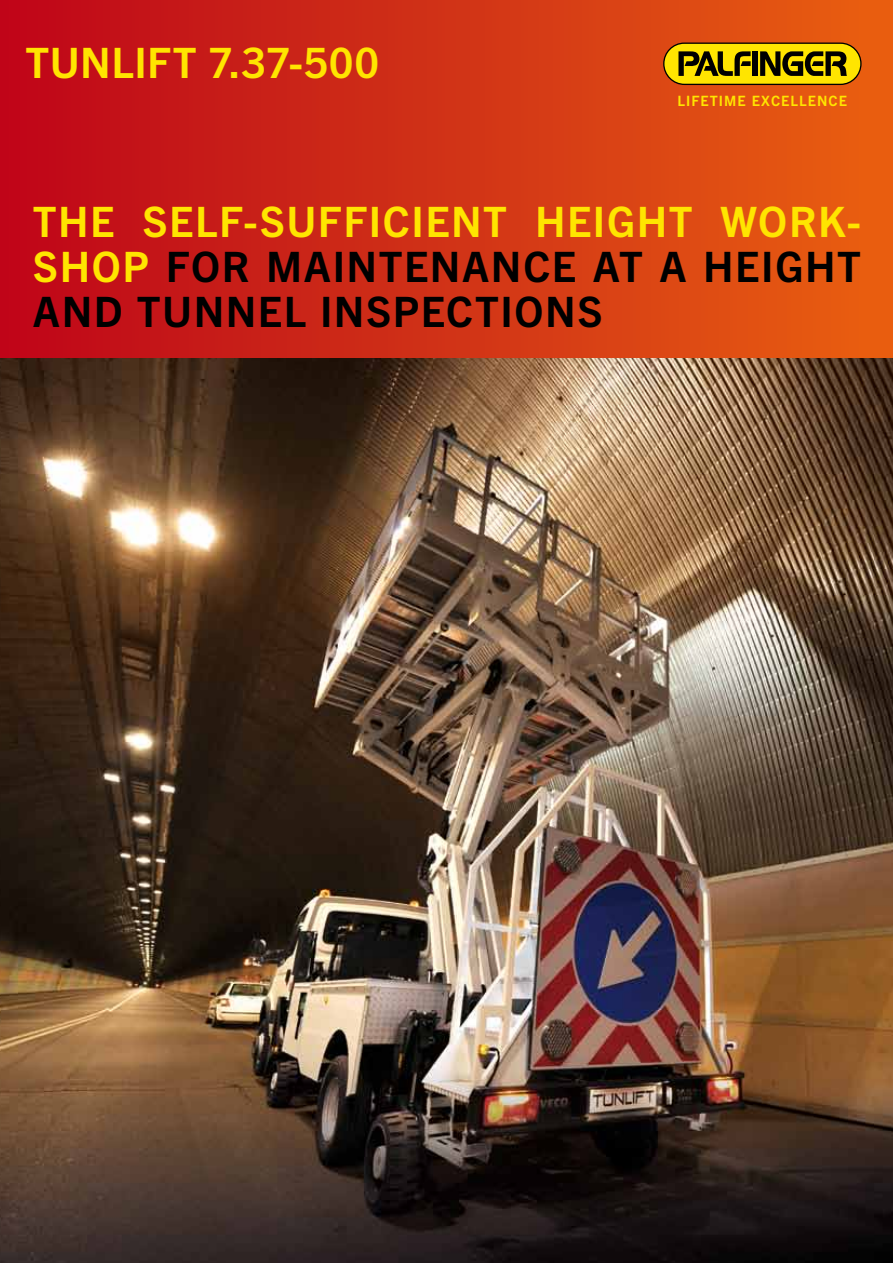
<style>
.page{position:relative;width:893px;height:1263px;background:#fff}
.page>*{position:absolute;margin:0;border:0;box-sizing:border-box;transform-origin:0 0}
.t1{font:700 42px/45px "Trade Gothic Next LT Pro";letter-spacing:.035em;color:#000;text-align:justify}
.t2{font:700 42px "Trade Gothic Next LT Pro";letter-spacing:.01em;color:#ffe500}
.t3{font:700 14.25px "Trade Gothic Next LT Pro";letter-spacing:.07em;color:#ffe500}
.s1{color:#ffe500}
</style>
<div class="page">
<img style="left:0;top:357px;width:893px;height:906px">
<div style="left:0;top:0;width:893px;height:357px;background:linear-gradient(to right,#bd051a,#e75f11)"></div>
<svg style="left:663px;top:43px;width:199px;height:42px;background:#a58f00"></svg>
<p class="t2" style="left:25px;top:34px;width:355px">TUNLIFT 7.37-500</p>
<p class="t3" style="left:677px;top:91px;width:171px">LIFETIME EXCELLENCE</p>
<p class="t1" style="left:33px;top:196px;width:830px"><span class="s1">THE SELF-SUFFICIENT HEIGHT WORK-SHOP</span> FOR MAINTENANCE AT A HEIGHT AND TUNNEL INSPECTIONS</p>
</div>
